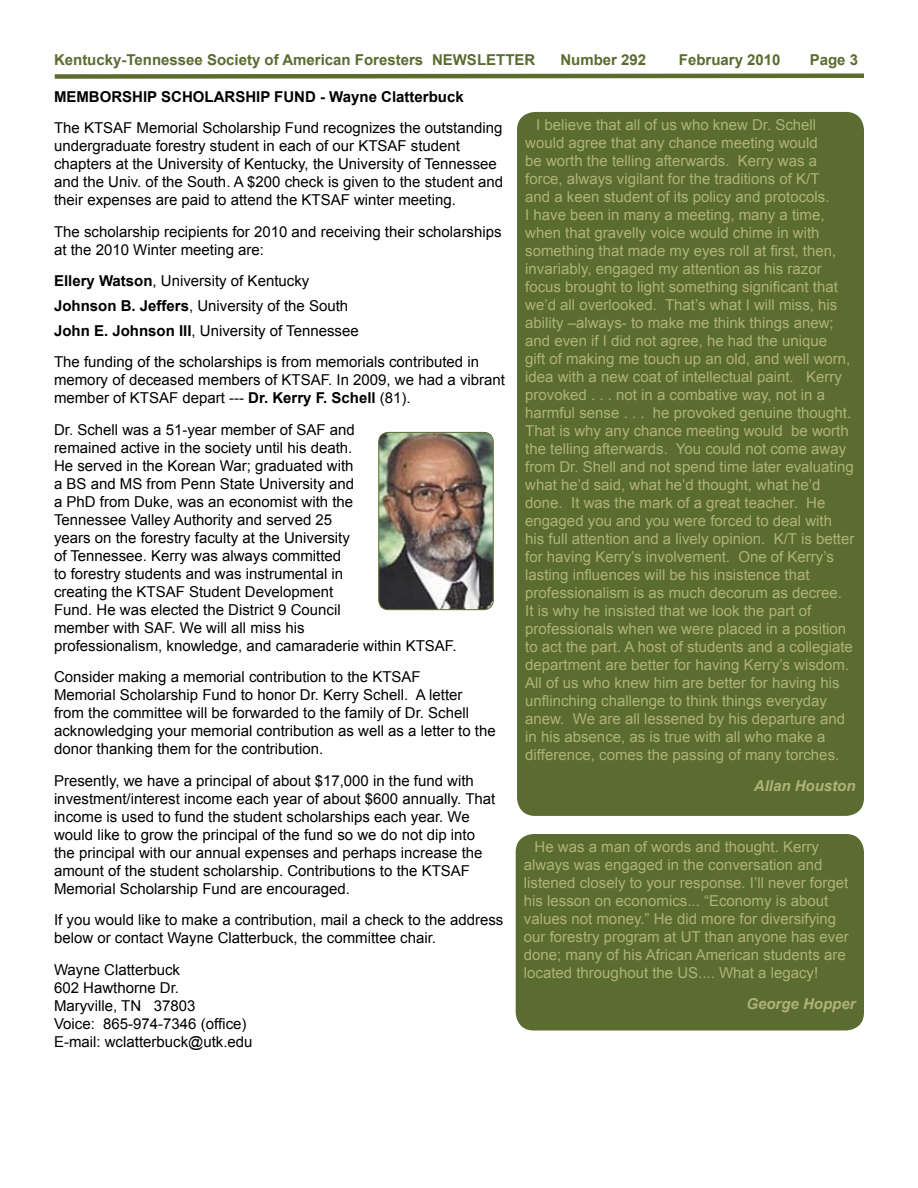
<style>
.page{position:relative;width:918px;height:1188px;background:#fff}
.page>*{position:absolute;margin:0;border:0;box-sizing:border-box;transform-origin:0 0}
.t1{font:15px/18px "Arial";color:#000}
.t2{font:15px/18px "Arial";color:#b0b279}
.t3{font:700 15px "Arial";color:#5a6c30}
.t4{font:700 15px "Arial";color:#000}
.t5{font:italic 700 15px "Arial";color:#b0b279}
.s1{font-weight:700}
</style>
<div class="page">
<svg style="left:54px;top:73px;width:810px;height:6px;background:#839063"></svg>
<div style="left:516px;top:834px;width:348px;height:196px;background:#5a6c30;border-radius:18px"></div>
<div style="left:517px;top:112px;width:347px;height:704px;background:#5a6c30;border-radius:18px"></div>
<img style="left:380px;top:432px;width:112px;height:178px">
<div style="left:378px;top:432px;width:116px;height:178px;border:1px solid #5a6c30;border-radius:10px"></div>
<p class="t3" style="left:54px;top:50px;width:483px">Kentucky-Tennessee Society of American Foresters newsletter</p>
<p class="t3" style="left:560px;top:50px;width:87px">Number 292</p>
<p class="t3" style="left:679px;top:50px;width:103px">February 2010</p>
<p class="t3" style="left:810px;top:50px;width:50px">Page 3</p>
<p class="t4" style="left:54px;top:86px;width:411px">Memborship scholarship fund - Wayne Clatterbuck</p>
<p class="t1" style="left:54px;top:119px;width:451px">The KTSAF Memorial Scholarship Fund recognizes the outstanding undergraduate forestry student in each of our KTSAF student chapters at the University of Kentucky, the University of Tennessee and the Univ. of the South. A $200 check is given to the student and their expenses are paid to attend the KTSAF winter meeting.</p>
<p class="t1" style="left:54px;top:222px;width:449px">The scholarship recipients for 2010 and receiving their scholarships at the 2010 Winter meeting are:</p>
<p class="t1" style="left:54px;top:269px;width:306px;line-height:24.8px"><span class="s1">Ellery Watson</span>, University of Kentucky<br><span class="s1">Johnson B. Jeffers</span>, University of the South<br><span class="s1">John E. Johnson III</span>, University of Tennessee</p>
<p class="t1" style="left:54px;top:353px;width:453px">The funding of the scholarships is from memorials contributed in memory of deceased members of KTSAF. In 2009, we had a vibrant member of KTSAF depart --- <span class="s1">Dr. Kerry F. Schell</span> (81).</p>
<p class="t1" style="left:54px;top:420px;width:404px">Dr. Schell was a 51-year member of SAF and<br>remained active in the society until his death.<br>He served in the Korean War; graduated with<br>a BS and MS from Penn State University and<br>a PhD from Duke, was an economist with the<br>Tennessee Valley Authority and served 25<br>years on the forestry faculty at the University<br>of Tennessee. Kerry was always committed<br>to forestry students and was instrumental in<br>creating the KTSAF Student Development<br>Fund. He was elected the District 9 Council<br>member with SAF. We will all miss his<br>professionalism, knowledge, and camaraderie within KTSAF.</p>
<p class="t1" style="left:54px;top:668px;width:443px">Consider making a memorial contribution to the KTSAF<br>Memorial Scholarship Fund to honor Dr. Kerry Schell. A letter from the committee will be forwarded to the family of Dr. Schell acknowledging your memorial contribution as well as a letter to the donor thanking them for the contribution.</p>
<p class="t1" style="left:54px;top:771px;width:443px">Presently, we have a principal of about $17,000 in the fund with investment/interest income each year of about $600 annually. That income is used to fund the student scholarships each year. We would like to grow the principal of the fund so we do not dip into the principal with our annual expenses and perhaps increase the amount of the student scholarship. Contributions to the KTSAF Memorial Scholarship Fund are encouraged.</p>
<p class="t1" style="left:54px;top:911px;width:451px">If you would like to make a contribution, mail a check to the address below or contact Wayne Clatterbuck, the committee chair.</p>
<p class="t1" style="left:54px;top:960px;width:200px">Wayne Clatterbuck<br>602 Hawthorne Dr.<br>Maryville, TN 37803<br>Voice: 865-974-7346 (office)<br>E-mail: wclatterbuck@utk.edu</p>
<p class="t2" style="left:525px;top:116px;width:331px;text-indent:11px">I believe that all of us who knew Dr. Schell would agree that any chance meeting would<br>be worth the telling afterwards. Kerry was a force, always vigilant for the traditions of K/T<br>and a keen student of its policy and protocols.<br>I have been in many a meeting, many a time, when that gravelly voice would chime in with something that made my eyes roll at first, then, invariably, engaged my attention as his razor focus brought to light something significant that we’d all overlooked. That’s what I will miss, his ability –always- to make me think things anew; and even if I did not agree, he had the unique<br>gift of making me touch up an old, and well worn, idea with a new coat of intellectual paint. Kerry provoked . . . not in a combative way, not in a harmful sense . . . he provoked genuine thought.<br>That is why any chance meeting would be worth the telling afterwards. You could not come away from Dr. Shell and not spend time later evaluating what he’d said, what he’d thought, what he’d done. It was the mark of a great teacher. He engaged you and you were forced to deal with his full attention and a lively opinion. K/T is better for having Kerry’s involvement. One of Kerry’s lasting influences will be his insistence that professionalism is as much decorum as decree.<br>It is why he insisted that we look the part of professionals when we were placed in a position to act the part. A host of students and a collegiate department are better for having Kerry’s wisdom.<br>All of us who knew him are better for having his unflinching challenge to think things everyday anew. We are all lessened by his departure and in his absence, as is true with all who make a difference, comes the passing of many torches.</p>
<p class="t5" style="left:754px;top:776px;width:103px">Allan Houston</p>
<p class="t2" style="left:524px;top:838px;width:326px;text-indent:11px">He was a man of words and thought. Kerry always was engaged in the conversation and listened closely to your response. I’ll never forget his lesson on economics... “Economy is about values not money.” He did more for diversifying our forestry program at UT than anyone has ever done; many of his African American students are located throughout the US.... What a legacy!</p>
<p class="t5" style="left:746px;top:994px;width:111px">George Hopper</p>
</div>
